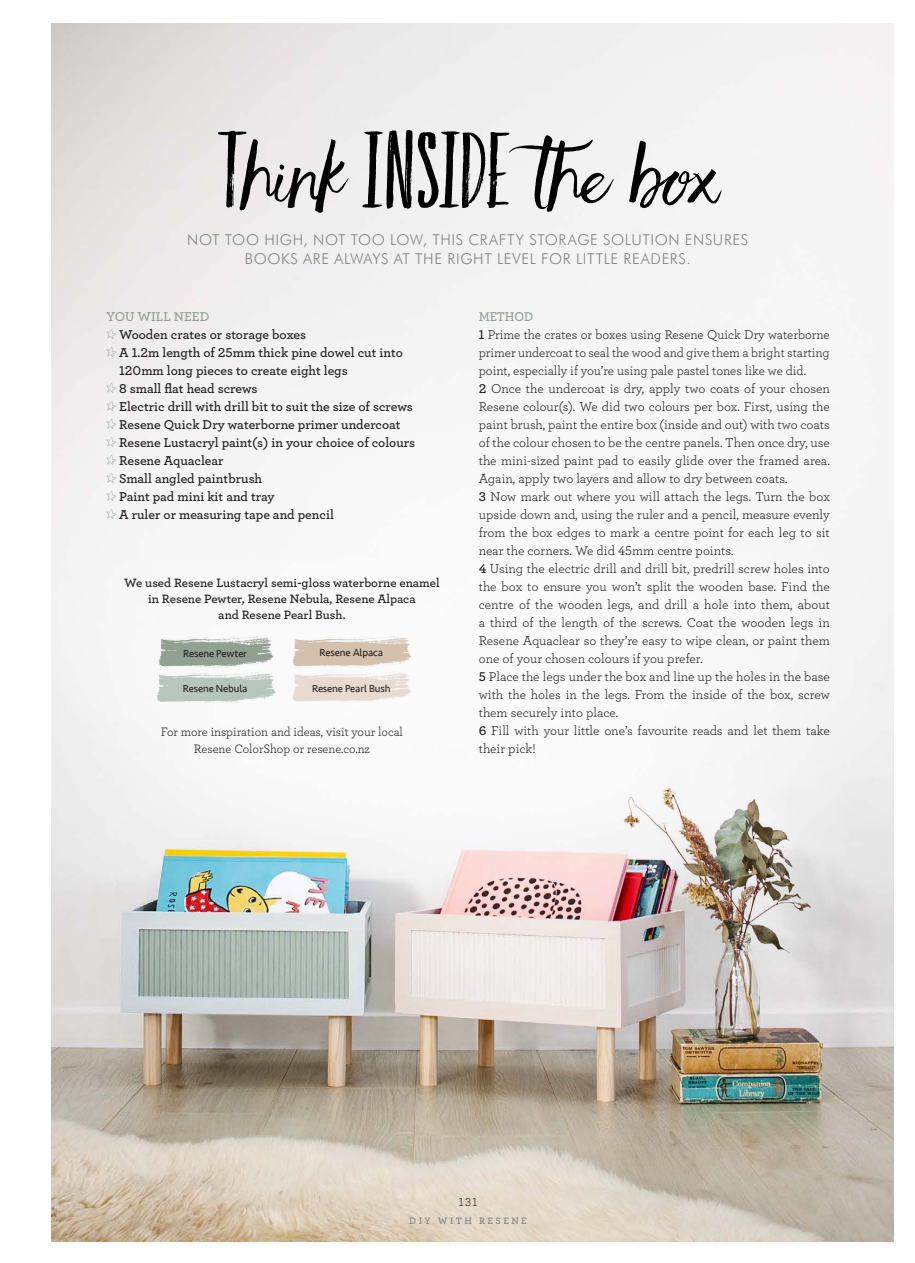
<style>
.page{position:relative;width:915px;height:1263px;background:#fff}
.page>*{position:absolute;margin:0;border:0;box-sizing:border-box;transform-origin:0 0}
.Sub_heading{font:74.25px "Faith And Glory One";color:#010101}
.Sell{font:300 15px/19.5px "Futura BT";letter-spacing:.04em;color:#808285;text-align:center}
.First_para_body{font:600 13.5px "Archer";color:#231f20}
.Sub_heading-2{font:600 13.5px "Archer";color:#92a092}
.First_para_body-2{font:13.35px/18px "Archer";color:#231f20;text-align:justify}
.Sub_heading-3{font:600 13.35px "Archer";letter-spacing:-.005em;color:#92a092;scale:.95 1}
.First_para_body-3{font:12.9px "Archer";color:#231f20}
.First_para_body-4{font:600 12.75px/15.8px "Archer";color:#231f20;text-align:center}
.t1{font:12px "Archer";color:#231f20}
.Body_indent{font:10.5px "Seravek";letter-spacing:-.01em;color:#231f20}
.t2{font:600 9.75px "Archer";letter-spacing:.25em;color:#808285}
.s1{font-family:"Faith And Glory Two"}
.s2{font-weight:600}
</style>
<div class="page">
<img style="left:51px;top:23px;width:842px;height:1219px">
<svg style="left:292px;top:636px;width:119px;height:67px"></svg>
<svg style="left:157px;top:636px;width:118px;height:67px"></svg>
<svg style="left:106px;top:329px;width:11px;height:10px"></svg>
<svg style="left:106px;top:347px;width:11px;height:10px"></svg>
<svg style="left:106px;top:383px;width:11px;height:10px"></svg>
<svg style="left:106px;top:401px;width:11px;height:10px"></svg>
<svg style="left:106px;top:419px;width:11px;height:10px"></svg>
<svg style="left:106px;top:437px;width:11px;height:10px"></svg>
<svg style="left:106px;top:455px;width:11px;height:10px"></svg>
<svg style="left:106px;top:473px;width:11px;height:10px"></svg>
<svg style="left:106px;top:491px;width:11px;height:10px"></svg>
<svg style="left:106px;top:509px;width:11px;height:10px"></svg>
<p class="Sub_heading" style="left:219px;top:126px;width:499px"><span class="s1">T</span>hink <span class="s1">INSIDE</span> the box</p>
<p class="Sell" style="left:187px;top:229px;width:562px">NOT TOO HIGH, NOT TOO LOW, THIS CRAFTY STORAGE SOLUTION ENSURES<br>BOOKS ARE ALWAYS AT THE RIGHT LEVEL FOR LITTLE READERS.</p>
<p class="Sub_heading-2" style="left:106px;top:306px;width:105px">YOU WILL NEED</p>
<p class="First_para_body" style="left:119px;top:324px;width:188px">Wooden crates or storage boxes</p>
<p class="First_para_body" style="left:119px;top:342px;width:285px">A 1.2m length of 25mm thick pine dowel cut into</p>
<p class="First_para_body" style="left:119px;top:360px;width:230px">120mm long pieces to create eight legs</p>
<p class="First_para_body" style="left:119px;top:378px;width:140px">8 small flat head screws</p>
<p class="First_para_body" style="left:119px;top:396px;width:295px">Electric drill with drill bit to suit the size of screws</p>
<p class="First_para_body" style="left:119px;top:414px;width:283px">Resene Quick Dry waterborne primer undercoat</p>
<p class="First_para_body" style="left:119px;top:432px;width:297px">Resene Lustacryl paint(s) in your choice of colours</p>
<p class="First_para_body" style="left:119px;top:450px;width:106px">Resene Aquaclear</p>
<p class="First_para_body" style="left:119px;top:468px;width:144px">Small angled paintbrush</p>
<p class="First_para_body" style="left:119px;top:486px;width:157px">Paint pad mini kit and tray</p>
<p class="First_para_body" style="left:119px;top:504px;width:216px">A ruler or measuring tape and pencil</p>
<p class="First_para_body-4" style="left:124px;top:574px;width:317px">We used Resene Lustacryl semi-gloss waterborne enamel in Resene Pewter, Resene Nebula, Resene Alpaca<br>and Resene Pearl Bush.</p>
<p class="Body_indent" style="left:183px;top:645px;width:65px">Resene Pewter</p>
<p class="Body_indent" style="left:183px;top:680px;width:66px">Resene Nebula</p>
<p class="Body_indent" style="left:319px;top:645px;width:65px">Resene Alpaca</p>
<p class="Body_indent" style="left:312px;top:680px;width:80px">Resene Pearl Bush</p>
<p class="First_para_body-3" style="left:161px;top:723px;width:243px">For more inspiration and ideas, visit your local</p>
<p class="First_para_body-3" style="left:194px;top:740px;width:177px">Resene ColorShop or resene.co.nz</p>
<p class="Sub_heading-3" style="left:478px;top:307px;width:59px">METHOD</p>
<p class="First_para_body-2" style="left:478px;top:325px;width:352px"><span class="s2">1</span> Prime the crates or boxes using Resene Quick Dry waterborne primer undercoat to seal the wood and give them a bright starting point, especially if you’re using pale pastel tones like we did.</p>
<p class="First_para_body-2" style="left:478px;top:379px;width:352px"><span class="s2">2</span> Once the undercoat is dry, apply two coats of your chosen Resene colour(s). We did two colours per box. First, using the paint brush, paint the entire box (inside and out) with two coats of the colour chosen to be the centre panels. Then once dry, use the mini-sized paint pad to easily glide over the framed area.<br>Again, apply two layers and allow to dry between coats.</p>
<p class="First_para_body-2" style="left:478px;top:487px;width:352px"><span class="s2">3</span> Now mark out where you will attach the legs. Turn the box upside down and, using the ruler and a pencil, measure evenly from the box edges to mark a centre point for each leg to sit near the corners. We did 45mm centre points.</p>
<p class="First_para_body-2" style="left:478px;top:559px;width:352px"><span class="s2">4</span> Using the electric drill and drill bit, predrill screw holes into the box to ensure you won’t split the wooden base. Find the centre of the wooden legs, and drill a hole into them, about a third of the length of the screws. Coat the wooden legs in Resene Aquaclear so they’re easy to wipe clean, or paint them one of your chosen colours if you prefer.</p>
<p class="First_para_body-2" style="left:478px;top:667px;width:352px"><span class="s2">5</span> Place the legs under the box and line up the holes in the base with the holes in the legs. From the inside of the box, screw them securely into place.</p>
<p class="First_para_body-2" style="left:478px;top:721px;width:352px"><span class="s2">6</span> Fill with your little one’s favourite reads and let them take their pick!</p>
<p class="t1" style="left:458px;top:1194px;width:20px">131</p>
<p class="t2" style="left:409px;top:1214px;width:119px">DIY WITH RESENE</p>
</div>
